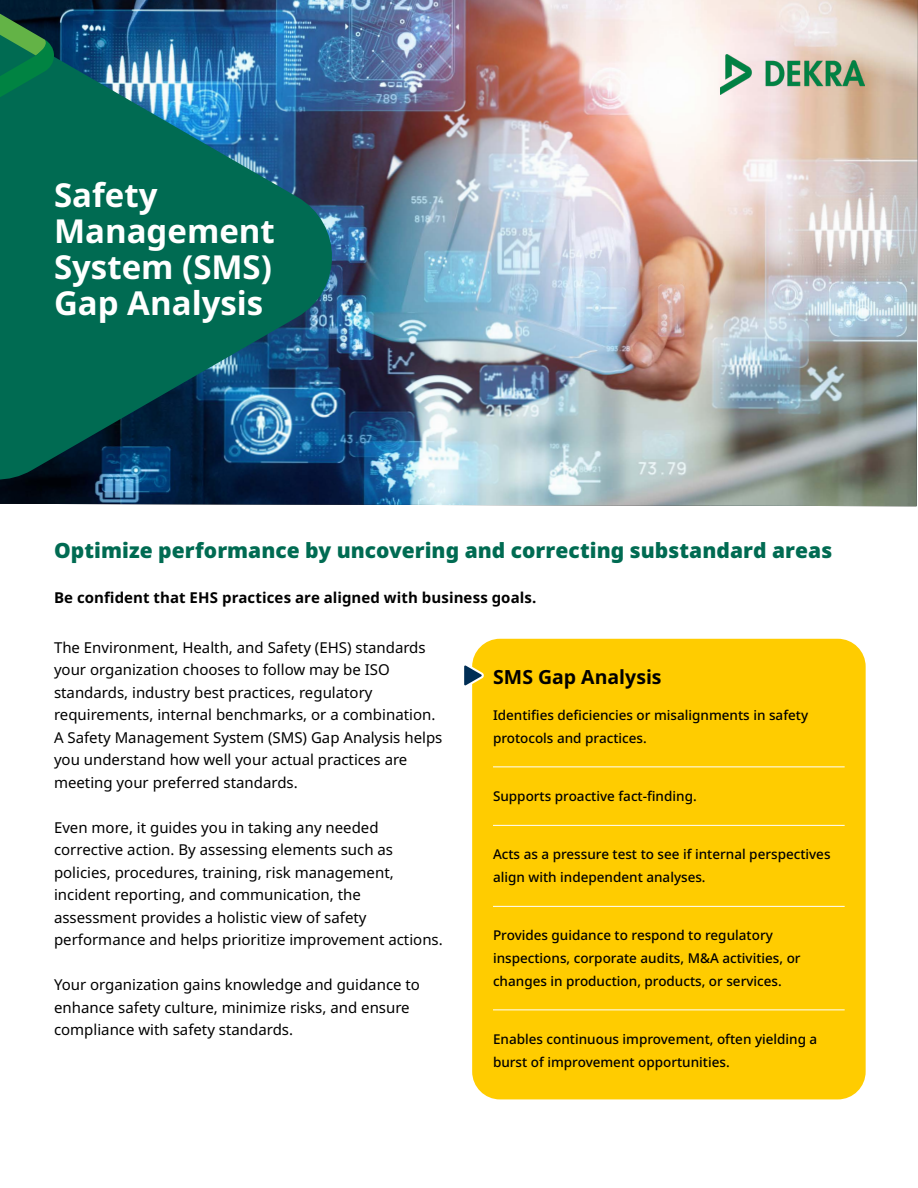
<style>
.page{position:relative;width:918px;height:1188px;background:#fff}
.page>*{position:absolute;margin:0;border:0;box-sizing:border-box;transform-origin:0 0}
.t1{font:700 33px/36px "Noto Sans";color:#fff}
.t2{font:900 21px "Noto Sans";color:#006b52}
.t3{font:700 19.5px "Noto Sans";color:#000}
.t4{font:15px/22.5px "Noto Sans";color:#000}
.t5{font:700 15px "Noto Sans";letter-spacing:.005em;color:#000}
.t6{font:500 13.5px/22.5px "Noto Sans";color:#000}
</style>
<div class="page">
<img style="left:0;top:0;width:918px;height:506px">
<img style="left:0;top:17px;width:344px;height:480px">
<svg style="left:0;top:5px;width:54px;height:113px;background:#0e6744"></svg>
<img style="left:721px;top:54px;width:144px;height:40px">
<div style="left:472px;top:639px;width:394px;height:460px;background:#fc0;border-radius:28px"></div>
<svg style="left:464px;top:664px;width:20px;height:26px"></svg>
<hr style="left:493px;top:766px;width:352px;height:1px;background:#fff">
<hr style="left:493px;top:825px;width:352px;height:1px;background:#fff">
<hr style="left:493px;top:906px;width:352px;height:1px;background:#fff">
<hr style="left:493px;top:1010px;width:352px;height:1px;background:#fff">
<h1 class="t1" style="left:54px;top:177px;width:222px">Safety<br>Management<br>System (SMS)<br>Gap Analysis</h1>
<h2 class="t2" style="left:54px;top:538px;width:780px">Optimize performance by uncovering and correcting substandard areas</h2>
<p class="t5" style="left:54px;top:589px;width:484px">Be confident that EHS practices are aligned with business goals.</p>
<p class="t4" style="left:54px;top:636px;width:390px">The Environment, Health, and Safety (EHS) standards your organization chooses to follow may be ISO standards, industry best practices, regulatory requirements, internal benchmarks, or a combination.<br>A Safety Management System (SMS) Gap Analysis helps you understand how well your actual practices are meeting your preferred standards.</p>
<p class="t4" style="left:54px;top:816px;width:390px">Even more, it guides you in taking any needed corrective action. By assessing elements such as policies, procedures, training, risk management, incident reporting, and communication, the assessment provides a holistic view of safety performance and helps prioritize improvement actions.</p>
<p class="t4" style="left:54px;top:974px;width:368px">Your organization gains knowledge and guidance to enhance safety culture, minimize risks, and ensure compliance with safety standards.</p>
<h3 class="t3" style="left:493px;top:666px;width:170px">SMS Gap Analysis</h3>
<p class="t6" style="left:493px;top:704px;width:317px">Identifies deficiencies or misalignments in safety protocols and practices.</p>
<p class="t6" style="left:493px;top:785px;width:205px">Supports proactive fact-finding.</p>
<p class="t6" style="left:493px;top:844px;width:339px">Acts as a pressure test to see if internal perspectives align with independent analyses.</p>
<p class="t6" style="left:493px;top:925px;width:309px">Provides guidance to respond to regulatory inspections, corporate audits, M&amp;A activities, or changes in production, products, or services.</p>
<p class="t6" style="left:493px;top:1028px;width:326px">Enables continuous improvement, often yielding a burst of improvement opportunities.</p>
</div>
